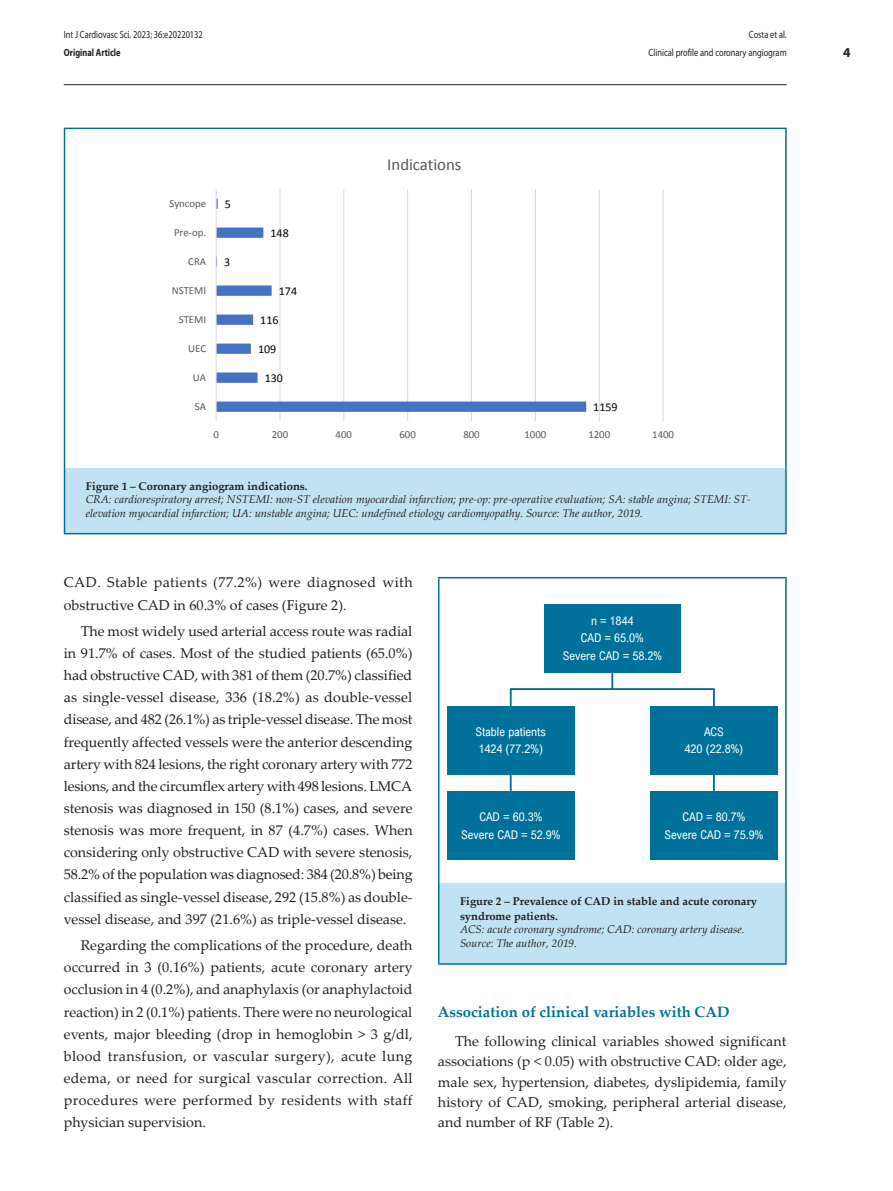
<style>
.page{position:relative;width:893px;height:1191px;background:#fff}
.page>*{position:absolute;margin:0;border:0;box-sizing:border-box;transform-origin:0 0}
.t1{font:16.8px "Calibri";color:#595959}
._2_-_Sub-titulo{font:700 15px "Palatino Linotype";color:#00719a}
._4_-_Texto-Basico{font:14.25px/22.2px "Palatino Linotype";color:#231f20;text-align:justify}
._4_-_Texto-Basico-2{font:14.25px/22.2px "Palatino Linotype";letter-spacing:.03em;color:#231f20}
.t2{font:700 13.5px "Myriad Pro";color:#231f20}
.t3{font:12px "Arial Nova Cond";color:#fff}
.t4{font:12px "Calibri";color:#000}
._4_-_Legenda{font:italic 11.25px/13.5px "Palatino Linotype";color:#231f20}
._7_-_Legenda-figura{font:700 11.25px/15px "Palatino Linotype";color:#231f20}
.t5{font:10.8px "Calibri";color:#595959}
.t6{font:10.5px "Myriad Pro";color:#231f20;scale:.8 1}
.t7{font:700 10.5px "Myriad Pro";color:#231f20;scale:.8 1}
</style>
<div class="page">
<div style="left:439px;top:884px;width:347px;height:80px;background:#c0e2f2"></div>
<hr style="left:438px;top:884px;width:1px;height:79px;background:#00719a">
<hr style="left:785px;top:884px;width:2px;height:79px;background:#00719a">
<hr style="left:438px;top:963px;width:349px;height:1px;background:#00719a">
<hr style="left:438px;top:577px;width:349px;height:1px;background:#00719a">
<hr style="left:438px;top:578px;width:1px;height:306px;background:#00719a">
<hr style="left:785px;top:578px;width:2px;height:306px;background:#00719a">
<div style="left:544px;top:604px;width:136px;height:68px;background:#00719a"></div>
<div style="left:447px;top:706px;width:127px;height:68px;background:#00719a"></div>
<div style="left:447px;top:791px;width:127px;height:68px;background:#00719a"></div>
<div style="left:650px;top:706px;width:128px;height:68px;background:#00719a"></div>
<div style="left:650px;top:791px;width:128px;height:68px;background:#00719a"></div>
<svg style="left:611px;top:672px;width:2px;height:16px"></svg>
<svg style="left:510px;top:690px;width:2px;height:16px"></svg>
<svg style="left:510px;top:774px;width:2px;height:17px"></svg>
<svg style="left:713px;top:688px;width:2px;height:18px"></svg>
<svg style="left:713px;top:774px;width:2px;height:17px"></svg>
<hr style="left:510px;top:688px;width:204px;height:2px;background:#006991">
<div style="left:65px;top:468px;width:721px;height:65px;background:#c0e2f2"></div>
<hr style="left:64px;top:468px;width:1px;height:65px;background:#00719a">
<hr style="left:785px;top:468px;width:2px;height:65px;background:#00719a">
<hr style="left:64px;top:533px;width:723px;height:1px;background:#00719a">
<hr style="left:64px;top:128px;width:723px;height:1px;background:#00719a">
<hr style="left:64px;top:129px;width:1px;height:339px;background:#00719a">
<hr style="left:785px;top:129px;width:2px;height:339px;background:#00719a">
<hr style="left:280px;top:189px;width:1px;height:232px;background:#d9d9d9">
<hr style="left:343px;top:189px;width:1px;height:232px;background:#d9d9d9">
<hr style="left:407px;top:189px;width:1px;height:232px;background:#d9d9d9">
<hr style="left:471px;top:189px;width:1px;height:232px;background:#d9d9d9">
<hr style="left:535px;top:189px;width:1px;height:232px;background:#d9d9d9">
<hr style="left:599px;top:189px;width:1px;height:232px;background:#d9d9d9">
<hr style="left:663px;top:189px;width:1px;height:232px;background:#d9d9d9">
<svg style="left:217px;top:198px;width:369px;height:214px"></svg>
<hr style="left:216px;top:189px;width:1px;height:232px;background:#d9d9d9">
<hr style="left:64px;top:84px;width:723px;height:1px;background:#231f20">
<p class="t6" style="left:64px;top:28px;width:175px">Int J Cardiovasc Sci. 2023; 36:e20220132</p>
<p class="t6" style="left:749px;top:28px;width:49px">Costa et al.</p>
<p class="t7" style="left:64px;top:45px;width:73px">Original Article</p>
<p class="t6" style="left:649px;top:46px;width:174px">Clinical profile and coronary angiogram</p>
<p class="t1" style="left:387px;top:154px;width:76px">Indications</p>
<p class="t5" style="left:169px;top:196px;width:38px">Syncope</p>
<p class="t4" style="left:225px;top:196px;width:8px">5</p>
<p class="t5" style="left:174px;top:225px;width:34px">Pre-op.</p>
<p class="t4" style="left:270px;top:225px;width:20px">148</p>
<p class="t5" style="left:188px;top:254px;width:19px">CRA</p>
<p class="t4" style="left:224px;top:254px;width:8px">3</p>
<p class="t5" style="left:172px;top:283px;width:36px">NSTEMI</p>
<p class="t4" style="left:279px;top:283px;width:20px">174</p>
<p class="t5" style="left:179px;top:312px;width:29px">STEMI</p>
<p class="t4" style="left:260px;top:312px;width:20px">116</p>
<p class="t5" style="left:188px;top:341px;width:19px">UEC</p>
<p class="t4" style="left:258px;top:341px;width:20px">109</p>
<p class="t5" style="left:193px;top:370px;width:15px">UA</p>
<p class="t4" style="left:265px;top:370px;width:20px">130</p>
<p class="t5" style="left:195px;top:399px;width:13px">SA</p>
<p class="t4" style="left:593px;top:399px;width:26px">1159</p>
<p class="t5" style="left:213px;top:428px;width:7px">0</p>
<p class="t5" style="left:272px;top:428px;width:18px">200</p>
<p class="t5" style="left:336px;top:428px;width:18px">400</p>
<p class="t5" style="left:399px;top:428px;width:18px">600</p>
<p class="t5" style="left:463px;top:428px;width:18px">800</p>
<p class="t5" style="left:524px;top:428px;width:23px">1000</p>
<p class="t5" style="left:588px;top:428px;width:23px">1200</p>
<p class="t5" style="left:652px;top:428px;width:23px">1400</p>
<p class="_7_-_Legenda-figura" style="left:86px;top:478px;width:223px">Figure 1 – Coronary angiogram indications.</p>
<p class="_4_-_Legenda" style="left:86px;top:492px;width:666px">CRA: cardiorespiratory arrest; NSTEMI: non-ST elevation myocardial infarction; pre-op: pre-operative evaluation; SA: stable angina; STEMI: ST&shy;elevation myocardial infarction; UA: unstable angina; UEC: undefined etiology cardiomyopathy. Source: The author, 2019.</p>
<p class="_4_-_Texto-Basico-2" style="left:64px;top:571px;width:350px">CAD. Stable patients (77.2%) were diagnosed with obstructive CAD in 60.3% of cases (Figure 2).</p>
<p class="_4_-_Texto-Basico" style="left:64px;top:619px;width:350px;text-indent:17px">The most widely used arterial access route was radial in 91.7% of cases. Most of the studied patients (65.0%) had obstructive CAD, with 381 of them (20.7%) classified as single-vessel disease, 336 (18.2%) as double-vessel disease, and 482 (26.1%) as triple-vessel disease. The most frequently affected vessels were the anterior descending artery with 824 lesions, the right coronary artery with 772 lesions, and the circumflex artery with 498 lesions. LMCA stenosis was diagnosed in 150 (8.1%) cases, and severe stenosis was more frequent, in 87 (4.7%) cases. When considering only obstructive CAD with severe stenosis, 58.2% of the population was diagnosed: 384 (20.8%) being classified as single-vessel disease, 292 (15.8%) as double&shy;vessel disease, and 397 (21.6%) as triple-vessel disease.</p>
<p class="_4_-_Texto-Basico" style="left:64px;top:933px;width:350px;text-indent:17px">Regarding the complications of the procedure, death occurred in 3 (0.16%) patients, acute coronary artery occlusion in 4 (0.2%), and anaphylaxis (or anaphylactoid reaction) in 2 (0.1%) patients. There were no neurological events, major bleeding (drop in hemoglobin &gt; 3 g/dl, blood transfusion, or vascular surgery), acute lung edema, or need for surgical vascular correction. All procedures were performed by residents with staff physician supervision.</p>
<p class="t3" style="left:591px;top:613px;width:44px">n = 1844</p>
<p class="t3" style="left:581px;top:631px;width:64px">CAD = 65.0%</p>
<p class="t3" style="left:563px;top:648px;width:100px">Severe CAD = 58.2%</p>
<p class="t3" style="left:476px;top:724px;width:72px">Stable patients</p>
<p class="t3" style="left:478px;top:741px;width:66px">1424 (77.2%)</p>
<p class="t3" style="left:704px;top:724px;width:21px">ACS</p>
<p class="t3" style="left:684px;top:741px;width:60px">420 (22.8%)</p>
<p class="t3" style="left:479px;top:809px;width:64px">CAD = 60.3%</p>
<p class="t3" style="left:461px;top:827px;width:100px">Severe CAD = 52.9%</p>
<p class="t3" style="left:682px;top:809px;width:64px">CAD = 80.7%</p>
<p class="t3" style="left:664px;top:827px;width:100px">Severe CAD = 75.9%</p>
<p class="_7_-_Legenda-figura" style="left:460px;top:893px;width:299px">Figure 2 – Prevalence of CAD in stable and acute coronary syndrome patients.</p>
<p class="_4_-_Legenda" style="left:460px;top:922px;width:286px">ACS: acute coronary syndrome; CAD: coronary artery disease.<br>Source: The author, 2019.</p>
<p class="_2_-_Sub-titulo" style="left:438px;top:1001px;width:293px">Association of clinical variables with CAD</p>
<p class="_4_-_Texto-Basico" style="left:438px;top:1030px;width:350px;line-height:20.2px;text-indent:17px">The following clinical variables showed significant associations (p &lt; 0.05) with obstructive CAD: older age, male sex, hypertension, diabetes, dyslipidemia, family history of CAD, smoking, peripheral arterial disease, and number of RF (Table 2).</p>
<p class="t2" style="left:843px;top:44px;width:9px">4</p>
</div>
